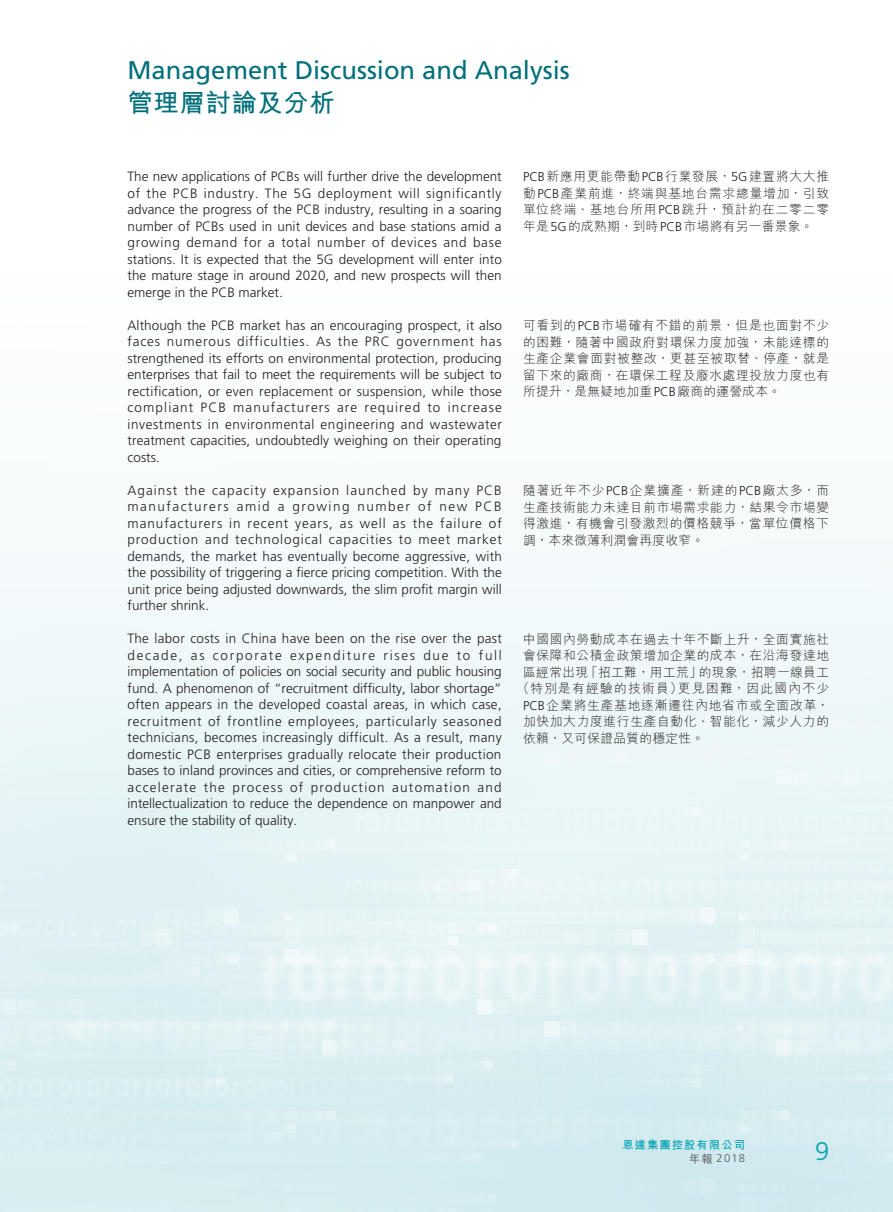
<style>
.page{position:relative;width:893px;height:1212px;background:#fff}
.page>*{position:absolute;margin:0;border:0;box-sizing:border-box;transform-origin:0 0}
.t1{font:25.5px "Frutiger LT Std";color:#006f7a}
.t2{font:700 25.5px "M Hei HK";letter-spacing:.02em;color:#006f7a}
.t3{font:300 25.5px "Frutiger LT Std";color:#00a0b0}
._00_txt_E{font:300 13.5px/16.5px "Frutiger LT Std";color:#231f20;text-align:justify}
._000_txt_C{font:300 12.75px/16.5px "M Hei HK";letter-spacing:.05em;color:#231f20;text-align:justify}
._000_txt_C-2{font:300 12.75px "M Hei HK";letter-spacing:.03em;color:#231f20}
._000_txt_C-3{font:300 12.75px "M Hei HK";letter-spacing:.095em;color:#231f20}
._000_txt_C-4{font:300 12.75px "M Hei HK";letter-spacing:.02em;color:#231f20}
.t4{font:700 11.25px "M Hei HK";letter-spacing:.1em;color:#00a0b0}
.t5{font:300 11.25px "Frutiger LT Std";color:#57585a}
.s1{font-family:"Frutiger LT Std"}
.s2{font-family:"M Hei HK";font-weight:500}
</style>
<div class="page">
<p class="t1" style="left:128px;top:55px;width:444px">Management Discussion and Analysis</p>
<p class="t2" style="left:128px;top:84px;width:209px">管理層討論及分析</p>
<p class="_00_txt_E" style="left:128px;top:169px;width:376px">The new applications of PCBs will further drive the development of the PCB industry. The 5G deployment will significantly advance the progress of the PCB industry, resulting in a soaring number of PCBs used in unit devices and base stations amid a growing demand for a total number of devices and base stations. It is expected that the 5G development will enter into the mature stage in around 2020, and new prospects will then emerge in the PCB market.</p>
<p class="_00_txt_E" style="left:128px;top:317px;width:376px">Although the PCB market has an encouraging prospect, it also faces numerous difficulties. As the PRC government has strengthened its efforts on environmental protection, producing enterprises that fail to meet the requirements will be subject to rectification, or even replacement or suspension, while those compliant PCB manufacturers are required to increase investments in environmental engineering and wastewater treatment capacities, undoubtedly weighing on their operating costs.</p>
<p class="_00_txt_E" style="left:128px;top:482px;width:376px">Against the capacity expansion launched by many PCB manufacturers amid a growing number of new PCB manufacturers in recent years, as well as the failure of production and technological capacities to meet market demands, the market has eventually become aggressive, with the possibility of triggering a fierce pricing competition. With the unit price being adjusted downwards, the slim profit margin will further shrink.</p>
<p class="_00_txt_E" style="left:128px;top:631px;width:376px">The labor costs in China have been on the rise over the past decade, as corporate expenditure rises due to full implementation of policies on social security and public housing fund. A phenomenon of “recruitment difficulty, labor shortage” often appears in the developed coastal areas, in which case, recruitment of frontline employees, particularly seasoned technicians, becomes increasingly difficult. As a result, many domestic PCB enterprises gradually relocate their production bases to inland provinces and cities, or comprehensive reform to accelerate the process of production automation and intellectualization to reduce the dependence on manpower and ensure the stability of quality.</p>
<p class="_000_txt_C" style="left:523px;top:168px;width:308px"><span class="s1">PCB</span>新應用更能帶動<span class="s1">PCB</span>行業發展，<span class="s1">5G</span>建置將大大推動<span class="s1">PCB</span>產業前進，終端與基地台需求總量增加，引致單位終端、基地台所用<span class="s1">PCB</span>跳升，預計約在二零二零年是<span class="s1">5G</span>的成熟期，到時<span class="s1">PCB</span>市場將有另一番景象。</p>
<p class="_000_txt_C" style="left:523px;top:317px;width:308px">可看到的<span class="s1">PCB</span>市場確有不錯的前景，但是也面對不少的困難，隨著中國政府對環保力度加強，未能達標的生產企業會面對被整改，更甚至被取替、停產，就是留下來的廠商，在環保工程及廢水處理投放力度也有所提升，是無疑地加重<span class="s1">PCB</span>廠商的運營成本。</p>
<p class="_000_txt_C" style="left:523px;top:482px;width:308px">隨著近年不少<span class="s1">PCB</span>企業擴產，新建的<span class="s1">PCB</span>廠太多，而生產技術能力未達目前市場需求能力，結果令市場變得激進，有機會引發激烈的價格競爭，當單位價格下調，本來微薄利潤會再度收窄。</p>
<p class="_000_txt_C" style="left:523px;top:630px;width:308px">中國國內勞動成本在過去十年不斷上升，全面實施社</p>
<p class="_000_txt_C" style="left:523px;top:647px;width:308px">會保障和公積金政策增加企業的成本，在沿海發達地</p>
<p class="_000_txt_C-2" style="left:523px;top:665px;width:308px">區經常出現「招工難，用工荒」的現象，招聘一線員工</p>
<p class="_000_txt_C-3" style="left:517px;top:682px;width:314px">（特別是有經驗的技術員）更見困難，因此國內不少</p>
<p class="_000_txt_C" style="left:523px;top:696px;width:308px"><span class="s1">PCB</span>企業將生產基地逐漸遷往內地省市或全面改革，</p>
<p class="_000_txt_C" style="left:523px;top:713px;width:308px">加快加大力度進行生產自動化、智能化，減少人力的</p>
<p class="_000_txt_C-4" style="left:523px;top:731px;width:183px">依賴，又可保證品質的穩定性。</p>
<p class="t4" style="left:622px;top:1136px;width:124px">恩達集團控股有限公司</p>
<p class="t5" style="left:689px;top:1152px;width:57px"><span class="s2">年報</span> 2018</p>
<p class="t3" style="left:815px;top:1136px;width:16px">9</p>
</div>
